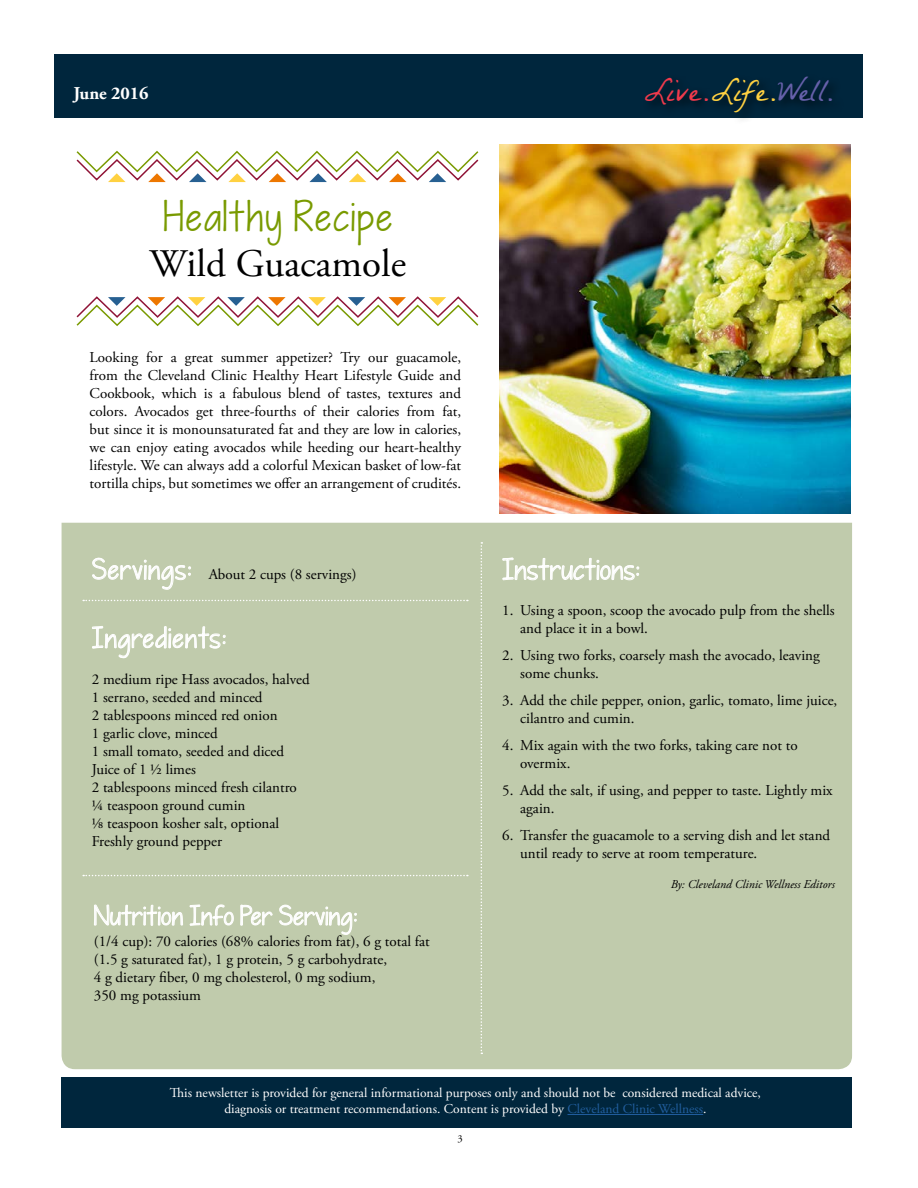
<style>
.page{position:relative;width:918px;height:1188px;background:#fff}
.page>*{position:absolute;margin:0;border:0;box-sizing:border-box;transform-origin:0 0}
.t1{font:39px "Adobe Garamond Pro";color:#000}
.t2{font:37.5px "KG Pieceby Piece";letter-spacing:.05em;color:#799a00}
.t3{font:33px "La Belle Aurore";color:#ef3a4c}
.t4{font:25.5px "KG Pieceby Piece";letter-spacing:.025em;color:#fff}
.t5{font:25.5px "KG Pieceby Piece";letter-spacing:.05em;color:#fff}
.t6{font:24px "KG Pieceby Piece";letter-spacing:.025em;color:#fff}
.t7{font:700 18px "Adobe Garamond Pro";color:#fff}
.t8{font:15px/18px "Adobe Garamond Pro";color:#000}
.t9{font:13.5px/16.2px "Adobe Garamond Pro";color:#fff;text-align:center}
.t10{font:italic 12px "Adobe Garamond Pro";color:#000}
.t11{font:10.5px "Adobe Garamond Pro";color:#000}
.s1{color:#ffd141}
.s2{color:#6660aa}
.s3{font-family:"KG Pieceby Piece";font-size:25.5px;color:#fff}
.s4{color:#215e9e}
</style>
<div class="page">
<div style="left:62px;top:1077px;width:790px;height:51px;background:#00263d"></div>
<img style="left:500px;top:145px;width:350px;height:368px">
<div style="left:55px;top:55px;width:808px;height:63px;background:#00263d"></div>
<div style="left:62px;top:523px;width:790px;height:546px;background:#c0cbac"></div>
<svg style="left:92px;top:625px;width:134px;height:53px;background:#c7d0b5"></svg>
<svg style="left:502px;top:557px;width:138px;height:53px;background:#c6d0b4"></svg>
<svg style="left:94px;top:883px;width:140px;height:72px;background:#c5cfb2"></svg>
<svg style="left:240px;top:904px;width:33px;height:22px"></svg>
<svg style="left:279px;top:904px;width:78px;height:51px;background:#c7d1b5"></svg>
<div style="left:642px;top:73px;width:202px;height:52px;background:#000;opacity:.75"></div>
<div style="left:83px;top:557px;width:385px;height:53px;background:#c0cbac"></div>
<svg style="left:83px;top:875px;width:385px;height:1px"></svg>
<svg style="left:481px;top:542px;width:1px;height:512px"></svg>
<hr style="left:568px;top:1114px;width:135px;height:1px;background:#215e9e">
<svg style="left:76px;top:150px;width:403px;height:32px"></svg>
<svg style="left:76px;top:296px;width:403px;height:31px"></svg>
<p class="t7" style="left:73px;top:83px;width:77px">June 2016</p>
<h3 class="t3" style="left:645px;top:70px;width:190px">Live.<span class="s1">Life.</span><span class="s2">Well.</span></h3>
<h2 class="t2" style="left:163px;top:193px;width:230px">Healthy Recipe</h2>
<h1 class="t1" style="left:150px;top:240px;width:258px">Wild Guacamole</h1>
<p class="t8" style="left:90px;top:349px;width:373px;text-align:justify">Looking for a great summer appetizer? Try our guacamole, from the Cleveland Clinic Healthy Heart Lifestyle Guide and Cookbook, which is a fabulous blend of tastes, textures and colors. Avocados get three-fourths of their calories from fat, but since it is monounsaturated fat and they are low in calories, we can enjoy eating avocados while heeding our heart-healthy lifestyle. We can always add a colorful Mexican basket of low-fat tortilla chips, but sometimes we offer an arrangement of crudités.</p>
<p class="t8" style="left:92px;top:566px;width:266px"><span class="s3">Servings:</span> About 2 cups (8 servings)</p>
<h3 class="t5" style="left:92px;top:622px;width:136px">Ingredients:</h3>
<p class="t8" style="left:92px;top:670px;width:219px">2 medium ripe Hass avocados, halved<br>1 serrano, seeded and minced<br>2 tablespoons minced red onion<br>1 garlic clove, minced<br>1 small tomato, seeded and diced<br>Juice of 1 ½ limes<br>2 tablespoons minced fresh cilantro ¼ teaspoon ground cumin<br>⅛ teaspoon kosher salt, optional<br>Freshly ground pepper</p>
<h3 class="t6" style="left:94px;top:901px;width:265px">Nutrition Info Per Serving:</h3>
<p class="t8" style="left:94px;top:933px;width:337px">(1/4 cup): 70 calories (68% calories from fat), 6 g total fat (1.5 g saturated fat), 1 g protein, 5 g carbohydrate,<br>4 g dietary fiber, 0 mg cholesterol, 0 mg sodium,<br>350 mg potassium</p>
<h3 class="t4" style="left:502px;top:554px;width:139px">Instructions:</h3>
<p class="t8" style="left:520px;top:602px;width:316px;text-indent:-18px">1. Using a spoon, scoop the avocado pulp from the shells and place it in a bowl.</p>
<p class="t8" style="left:520px;top:647px;width:301px;text-indent:-18px">2. Using two forks, coarsely mash the avocado, leaving some chunks.</p>
<p class="t8" style="left:520px;top:692px;width:319px;text-indent:-18px">3. Add the chile pepper, onion, garlic, tomato, lime juice, cilantro and cumin.</p>
<p class="t8" style="left:520px;top:737px;width:279px;text-indent:-18px">4. Mix again with the two forks, taking care not to overmix.</p>
<p class="t8" style="left:520px;top:782px;width:314px;text-indent:-18px">5. Add the salt, if using, and pepper to taste. Lightly mix again.</p>
<p class="t8" style="left:520px;top:827px;width:312px;text-indent:-18px">6. Transfer the guacamole to a serving dish and let stand until ready to serve at room temperature.</p>
<p class="t10" style="left:671px;top:877px;width:166px">By: Cleveland Clinic Wellness Editors</p>
<p class="t9" style="left:170px;top:1085px;width:593px">This newsletter is provided for general informational purposes only and should not be considered medical advice, diagnosis or treatment recommendations. Content is provided by <span class="s4">Cleveland Clinic Wellness</span>.</p>
<p class="t11" style="left:457px;top:1132px;width:7px">3</p>
</div>
